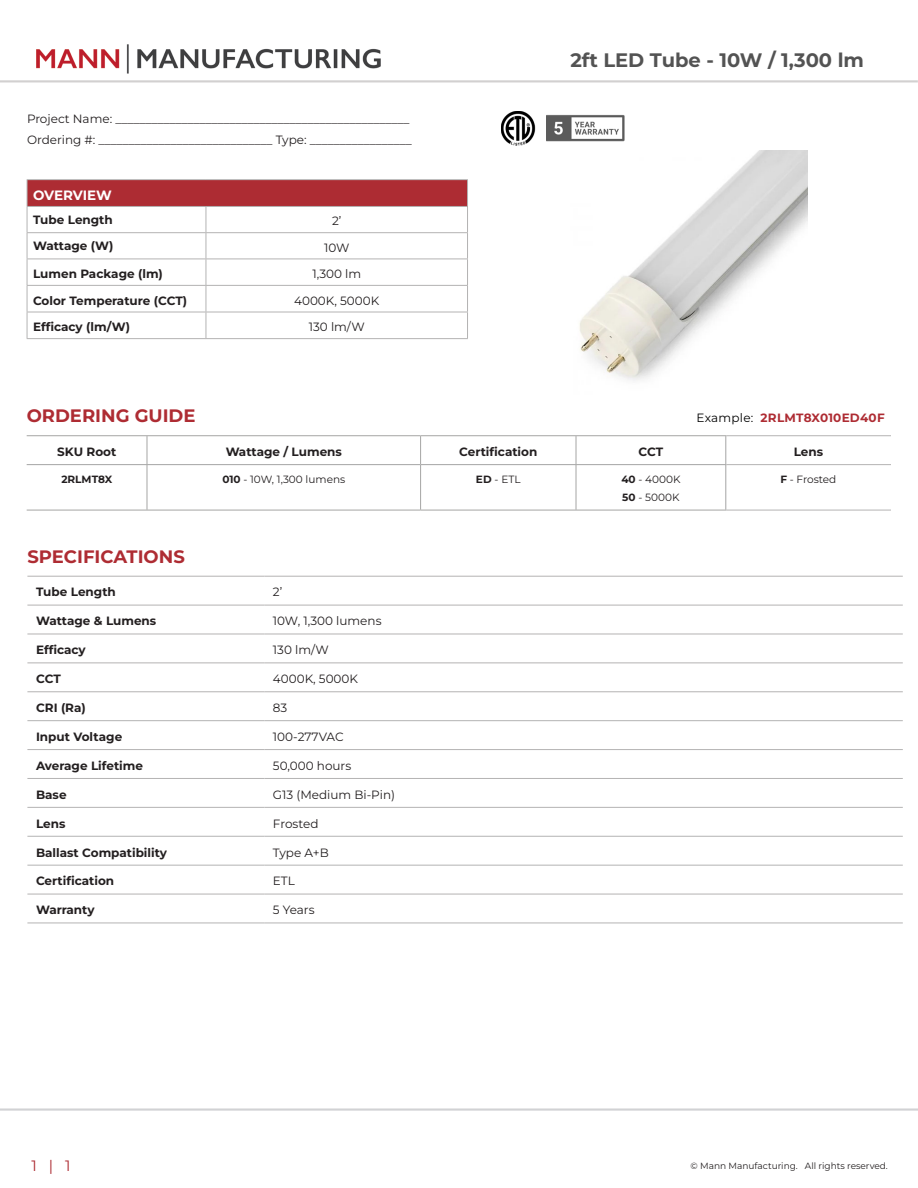
<style>
.page{position:relative;width:918px;height:1188px;background:#fff}
.page>*{position:absolute;margin:0;border:0;box-sizing:border-box;transform-origin:0 0}
.t1{font:700 19.5px "Montserrat";color:#535353}
.t2{font:700 18px "Montserrat";color:#ae2c33}
.t3{font:15px "Montserrat";color:#ad2c33}
.t4{font:700 13.5px "Montserrat";letter-spacing:-.01em;color:#fff}
.t5{font:12px/21px "Montserrat";color:#231f20}
.t6{font:700 12px "Montserrat";color:#231f20}
.t7{font:700 12px "Montserrat";letter-spacing:.02em;color:#ae2c33}
.t8{font:10.5px "Montserrat";color:#231f20}
.t9{font:700 10.5px "Montserrat";color:#231f20}
.t10{font:9px "Montserrat";color:#231f20}
.s1{font-weight:400;color:#000}
.s2{font-weight:700}
</style>
<div class="page">
<hr style="left:0;top:1108px;width:918px;height:3px;background:#d1d2d4">
<hr style="left:0;top:80px;width:918px;height:2px;background:#d2d0d0">
<img style="left:36px;top:44px;width:345px;height:30px">
<img style="left:579px;top:150px;width:228px;height:231px">
<div style="left:27px;top:180px;width:441px;height:26px;background:#ad2c33"></div>
<hr style="left:27px;top:179px;width:179px;height:1px;background:#b4b3b3">
<hr style="left:206px;top:179px;width:262px;height:1px;background:#b4b3b3">
<hr style="left:27px;top:206px;width:179px;height:1px;background:#b4b3b3">
<hr style="left:206px;top:206px;width:262px;height:1px;background:#b4b3b3">
<hr style="left:27px;top:232px;width:179px;height:1px;background:#b4b3b3">
<hr style="left:206px;top:232px;width:262px;height:1px;background:#b4b3b3">
<hr style="left:27px;top:259px;width:179px;height:1px;background:#b4b3b3">
<hr style="left:206px;top:259px;width:262px;height:1px;background:#b4b3b3">
<hr style="left:27px;top:285px;width:179px;height:1px;background:#b4b3b3">
<hr style="left:206px;top:285px;width:262px;height:1px;background:#b4b3b3">
<hr style="left:27px;top:312px;width:179px;height:1px;background:#b4b3b3">
<svg style="left:27px;top:180px;width:1px;height:158px"></svg>
<hr style="left:206px;top:312px;width:262px;height:1px;background:#b4b3b3">
<svg style="left:206px;top:207px;width:1px;height:131px"></svg>
<svg style="left:467px;top:180px;width:1px;height:158px"></svg>
<hr style="left:27px;top:338px;width:179px;height:1px;background:#b4b3b3">
<hr style="left:206px;top:338px;width:262px;height:1px;background:#b4b3b3">
<hr style="left:27px;top:435px;width:120px;height:1px;background:#a5a5a4">
<hr style="left:147px;top:435px;width:274px;height:1px;background:#a5a5a4">
<hr style="left:421px;top:435px;width:155px;height:1px;background:#a5a5a4">
<hr style="left:576px;top:435px;width:150px;height:1px;background:#a5a5a4">
<hr style="left:27px;top:464px;width:120px;height:1px;background:#a5a5a4">
<hr style="left:147px;top:464px;width:274px;height:1px;background:#a5a5a4">
<hr style="left:421px;top:464px;width:155px;height:1px;background:#a5a5a4">
<hr style="left:576px;top:464px;width:150px;height:1px;background:#a5a5a4">
<hr style="left:27px;top:510px;width:120px;height:1px;background:#a5a5a4">
<hr style="left:147px;top:510px;width:274px;height:1px;background:#a5a5a4">
<hr style="left:421px;top:510px;width:155px;height:1px;background:#a5a5a4">
<hr style="left:576px;top:510px;width:150px;height:1px;background:#a5a5a4">
<svg style="left:147px;top:436px;width:1px;height:28px"></svg>
<svg style="left:420px;top:436px;width:1px;height:28px"></svg>
<svg style="left:576px;top:436px;width:1px;height:28px"></svg>
<svg style="left:725px;top:436px;width:1px;height:28px"></svg>
<hr style="left:147px;top:465px;width:1px;height:45px;background:#a5a5a4">
<hr style="left:420px;top:465px;width:1px;height:45px;background:#a5a5a4">
<hr style="left:576px;top:465px;width:1px;height:45px;background:#a5a5a4">
<hr style="left:725px;top:465px;width:1px;height:45px;background:#a5a5a4">
<hr style="left:726px;top:435px;width:165px;height:1px;background:#b4b3b3">
<hr style="left:726px;top:464px;width:165px;height:1px;background:#b4b3b3">
<hr style="left:726px;top:510px;width:165px;height:1px;background:#b4b3b3">
<hr style="left:27px;top:576px;width:237px;height:1px;background:#b4b3b3">
<hr style="left:264px;top:576px;width:639px;height:1px;background:#b4b3b3">
<hr style="left:27px;top:605px;width:237px;height:1px;background:#b4b3b3">
<hr style="left:264px;top:605px;width:639px;height:1px;background:#b4b3b3">
<hr style="left:27px;top:634px;width:237px;height:1px;background:#b4b3b3">
<hr style="left:264px;top:634px;width:639px;height:1px;background:#b4b3b3">
<hr style="left:27px;top:663px;width:237px;height:1px;background:#b4b3b3">
<hr style="left:264px;top:663px;width:639px;height:1px;background:#b4b3b3">
<hr style="left:27px;top:691px;width:237px;height:1px;background:#b4b3b3">
<hr style="left:264px;top:691px;width:639px;height:1px;background:#b4b3b3">
<hr style="left:27px;top:720px;width:237px;height:1px;background:#b4b3b3">
<hr style="left:264px;top:720px;width:639px;height:1px;background:#b4b3b3">
<hr style="left:27px;top:749px;width:237px;height:1px;background:#b4b3b3">
<hr style="left:264px;top:749px;width:639px;height:1px;background:#b4b3b3">
<hr style="left:27px;top:778px;width:237px;height:1px;background:#b4b3b3">
<hr style="left:264px;top:778px;width:639px;height:1px;background:#b4b3b3">
<hr style="left:27px;top:807px;width:237px;height:1px;background:#b4b3b3">
<hr style="left:264px;top:807px;width:639px;height:1px;background:#b4b3b3">
<hr style="left:27px;top:836px;width:237px;height:1px;background:#b4b3b3">
<hr style="left:264px;top:836px;width:639px;height:1px;background:#b4b3b3">
<hr style="left:27px;top:865px;width:237px;height:1px;background:#b4b3b3">
<hr style="left:264px;top:865px;width:639px;height:1px;background:#b4b3b3">
<hr style="left:27px;top:894px;width:237px;height:1px;background:#b4b3b3">
<hr style="left:264px;top:894px;width:639px;height:1px;background:#b4b3b3">
<hr style="left:27px;top:923px;width:237px;height:1px;background:#b4b3b3">
<hr style="left:264px;top:923px;width:639px;height:1px;background:#b4b3b3">
<img style="left:501px;top:111px;width:35px;height:34px">
<img style="left:546px;top:114px;width:79px;height:28px">
<p class="t5" style="left:27px;top:108px;width:386px">Project Name: _________________________________________________<br>Ordering #: _____________________________ Type: _________________</p>
<p class="t4" style="left:33px;top:186px;width:80px">OVERVIEW</p>
<p class="t6" style="left:33px;top:212px;width:81px">Tube Length</p>
<p class="t5" style="left:332px;top:210px;width:11px">2’</p>
<p class="t6" style="left:33px;top:238px;width:82px">Wattage (W)</p>
<p class="t5" style="left:324px;top:237px;width:27px">10W</p>
<p class="t6" style="left:33px;top:266px;width:131px">Lumen Package (lm)</p>
<p class="t5" style="left:312px;top:263px;width:50px">1,300 lm</p>
<p class="t6" style="left:33px;top:292px;width:156px">Color Temperature (CCT)</p>
<p class="t5" style="left:294px;top:289px;width:87px">4000K, 5000K</p>
<p class="t6" style="left:33px;top:319px;width:99px">Efficacy (lm/W)</p>
<p class="t5" style="left:309px;top:316px;width:57px">130 lm/W</p>
<h1 class="t1" style="left:570px;top:47px;width:295px">2ft LED Tube - 10W / 1,300 lm</h1>
<p class="t2" style="left:27px;top:404px;width:170px">ORDERING GUIDE</p>
<p class="t7" style="left:697px;top:410px;width:190px"><span class="s1">Example:</span> 2RLMT8X010ED40F</p>
<p class="t6" style="left:57px;top:444px;width:61px">SKU Root</p>
<p class="t6" style="left:226px;top:444px;width:118px">Wattage / Lumens</p>
<p class="t6" style="left:459px;top:444px;width:80px">Certification</p>
<p class="t6" style="left:639px;top:444px;width:26px">CCT</p>
<p class="t6" style="left:794px;top:444px;width:31px">Lens</p>
<p class="t9" style="left:61px;top:473px;width:52px">2RLMT8X</p>
<p class="t8" style="left:222px;top:473px;width:124px"><span class="s2">010</span> - 10W, 1,300 lumens</p>
<p class="t8" style="left:476px;top:473px;width:46px"><span class="s2">ED</span> - ETL</p>
<p class="t8" style="left:621px;top:473px;width:61px"><span class="s2">40</span> - 4000K</p>
<p class="t8" style="left:622px;top:491px;width:59px"><span class="s2">50</span> - 5000K</p>
<p class="t8" style="left:780px;top:473px;width:58px"><span class="s2">F</span> - Frosted</p>
<p class="t2" style="left:27px;top:544px;width:159px">SPECIFICATIONS</p>
<p class="t6" style="left:36px;top:584px;width:81px">Tube Length</p>
<p class="t5" style="left:273px;top:581px;width:11px">2’</p>
<p class="t6" style="left:36px;top:613px;width:122px">Wattage &amp; Lumens</p>
<p class="t5" style="left:273px;top:610px;width:110px">10W, 1,300 lumens</p>
<p class="t6" style="left:36px;top:642px;width:51px">Efficacy</p>
<p class="t5" style="left:273px;top:639px;width:57px">130 lm/W</p>
<p class="t6" style="left:36px;top:671px;width:26px">CCT</p>
<p class="t5" style="left:273px;top:668px;width:87px">4000K, 5000K</p>
<p class="t6" style="left:36px;top:700px;width:51px">CRI (Ra)</p>
<p class="t5" style="left:273px;top:697px;width:16px">83</p>
<p class="t6" style="left:36px;top:729px;width:88px">Input Voltage</p>
<p class="t5" style="left:273px;top:726px;width:72px">100-277VAC</p>
<p class="t6" style="left:36px;top:758px;width:108px">Average Lifetime</p>
<p class="t5" style="left:273px;top:755px;width:80px">50,000 hours</p>
<p class="t6" style="left:36px;top:786px;width:32px">Base</p>
<p class="t5" style="left:273px;top:784px;width:124px">G13 (Medium Bi-Pin)</p>
<p class="t6" style="left:36px;top:815px;width:31px">Lens</p>
<p class="t5" style="left:273px;top:813px;width:47px">Frosted</p>
<p class="t6" style="left:36px;top:844px;width:133px">Ballast Compatibility</p>
<p class="t5" style="left:273px;top:841px;width:57px">Type A+B</p>
<p class="t6" style="left:36px;top:873px;width:80px">Certification</p>
<p class="t5" style="left:273px;top:870px;width:23px">ETL</p>
<p class="t6" style="left:36px;top:902px;width:60px">Warranty</p>
<p class="t5" style="left:273px;top:899px;width:43px">5 Years</p>
<p class="t3" style="left:32px;top:1155px;width:40px">1 | 1</p>
<p class="t10" style="left:691px;top:1160px;width:199px">© Mann Manufacturing. All rights reserved.</p>
</div>
